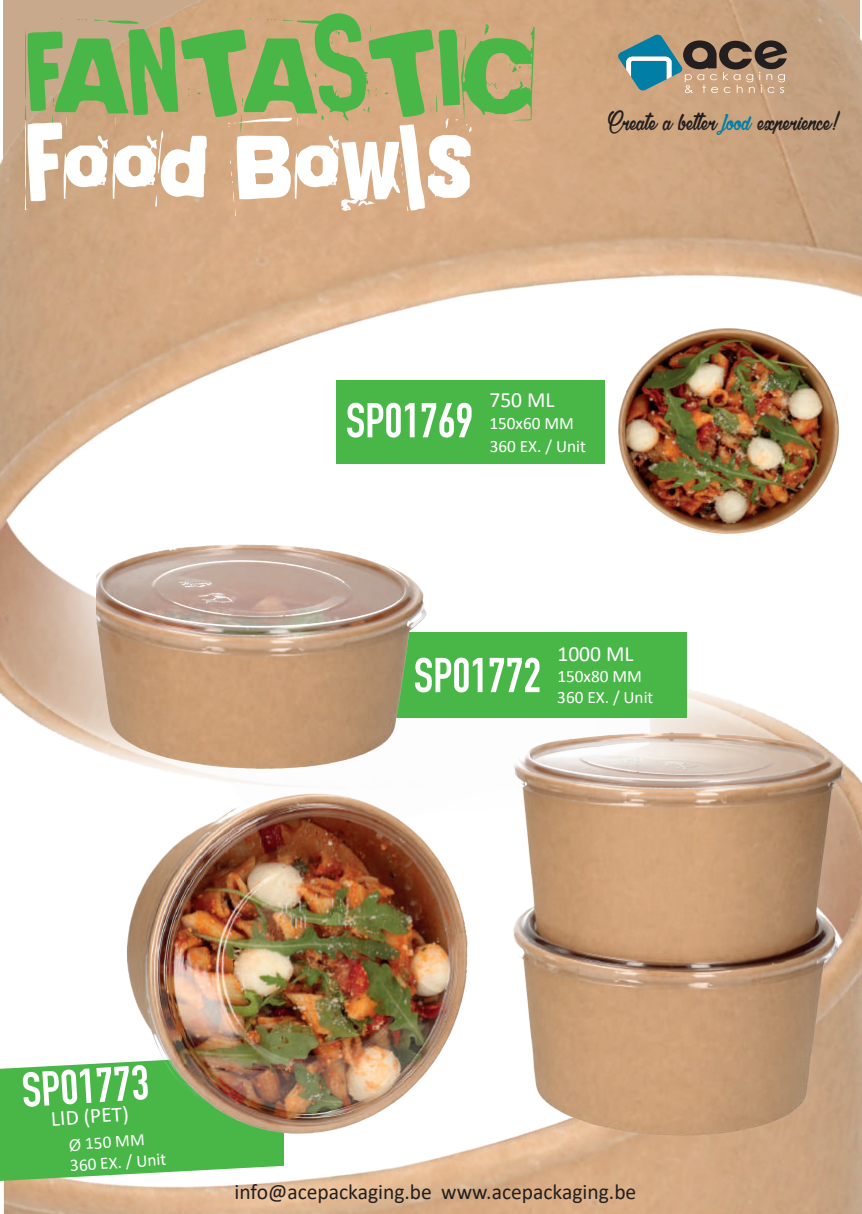
<style>
.page{position:relative;width:862px;height:1214px;background:#fff}
.page>*{position:absolute;margin:0;border:0;box-sizing:border-box;transform-origin:0 0}
.t1{font:27.6px "Jonquilles";color:#231f20}
.t2{font:21.8px "Calibri";color:#231f20}
.t3{font:21.8px "Calibri";color:#fff}
.t4{font:17.4px/22.4px "Calibri";color:#fff}
.t5{font:17.4px "Myriad Pro";color:#fff}
.s1{color:#007ea5}
</style>
<div class="page">
<img style="left:4px;top:1140px;width:858px;height:73px">
<img style="left:0;top:0;width:862px;height:749px">
<svg style="left:25px;top:13px;width:509px;height:203px;background:#b9b988"></svg>
<img style="left:91px;top:601px;width:771px;height:539px">
<div style="left:290px;top:632px;width:396px;height:86px;background:#49b748"></div>
<div style="left:337px;top:379px;width:268px;height:84px;background:#49b748"></div>
<img style="left:96px;top:516px;width:392px;height:254px">
<svg style="left:347px;top:402px;width:67px;height:35px"></svg>
<svg style="left:422px;top:402px;width:49px;height:35px"></svg>
<svg style="left:415px;top:657px;width:67px;height:35px"></svg>
<svg style="left:489px;top:657px;width:50px;height:35px"></svg>
<svg style="left:0;top:1053px;width:284px;height:127px;background:#74b667"></svg>
<img style="left:591px;top:315px;width:271px;height:233px">
<svg style="left:617px;top:34px;width:170px;height:59px;background:#8c8a7b"></svg>
<h1 class="t1" style="left:608px;top:107px;width:235px">Create a better <span class="s1">food</span> experience!</h1>
<p class="t3" style="left:489px;top:384px;width:67px">750 ML</p>
<p class="t4" style="left:489px;top:412px;width:98px">150x60 MM<br>360 EX. / Unit</p>
<p class="t3" style="left:557px;top:638px;width:78px">1000 ML</p>
<p class="t4" style="left:557px;top:664px;width:98px;line-height:21.4px">150x80 MM<br>360 EX. / Unit</p>
<p class="t3" style="left:50px;top:1103px;width:79px;rotate:-4deg">LID (PET)</p>
<p class="t4" style="left:68px;top:1133px;width:98px;line-height:21px;text-align:center;rotate:-4deg">150 MM<br>360 EX. / Unit</p>
<p class="t5" style="left:69px;top:1134px;width:13px">Ø</p>
<p class="t2" style="left:234px;top:1176px;width:403px">info@acepackaging.be www.acepackaging.be</p>
</div>
